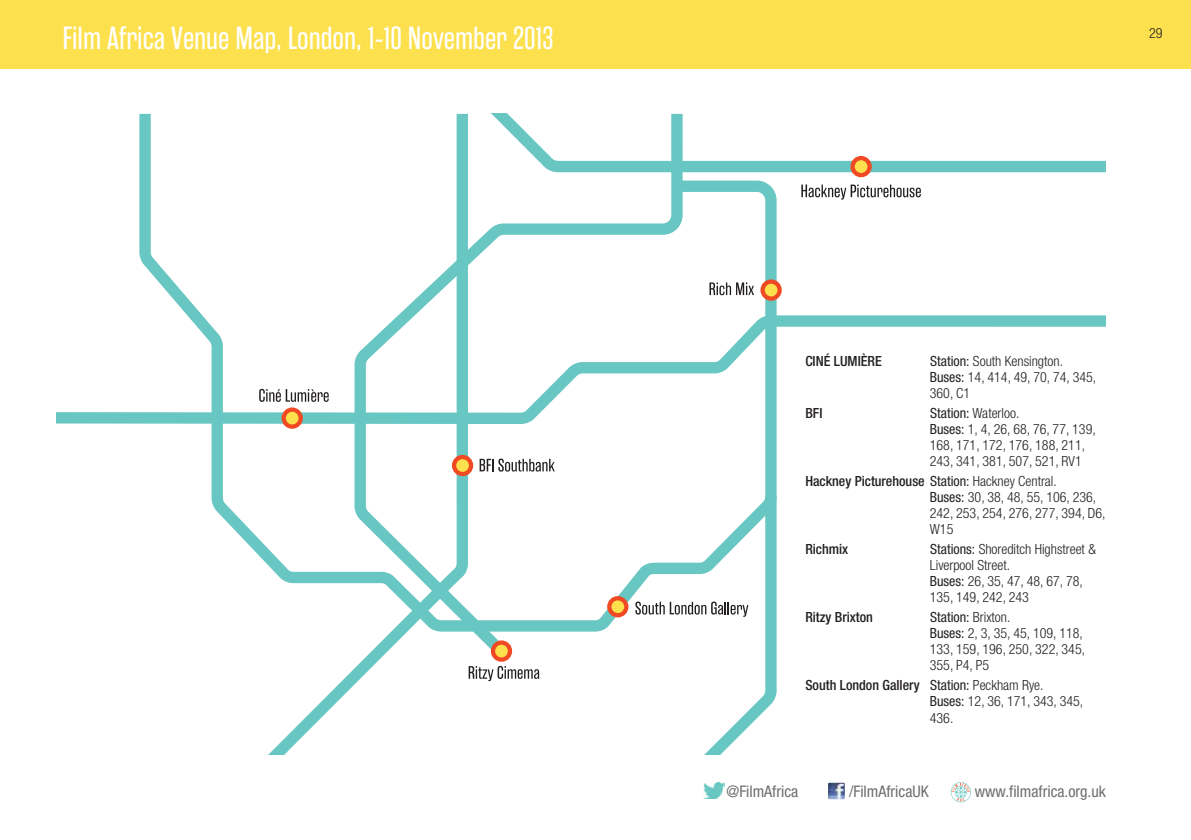
<style>
.page{position:relative;width:1191px;height:840px;background:#fff}
.page>*{position:absolute;margin:0;border:0;box-sizing:border-box;transform-origin:0 0}
.t1{font:32px "Rama Gothic E";color:#fff}
.t2{font:condensed 16px "Helvetica Neue";color:#6d6e70}
.t3{font:300 condensed 14px/16px "Helvetica Neue";color:#231f20}
.t4{font:500 condensed 14px "Helvetica Neue";color:#231f20}
.s1{font-weight:400}
.s2{font-weight:500}
</style>
<div class="page">
<svg style="left:57px;top:315px;width:1049px;height:109px"></svg>
<svg style="left:269px;top:637px;width:133px;height:117px"></svg>
<svg style="left:782px;top:156px;width:324px;height:22px"></svg>
<svg style="left:705px;top:637px;width:72px;height:117px"></svg>
<svg style="left:130px;top:113px;width:652px;height:524px"></svg>
<svg style="left:852px;top:158px;width:17px;height:17px"></svg>
<div style="left:850px;top:156px;width:21px;height:21px;border:4px solid #f04923;border-radius:50%"></div>
<svg style="left:609px;top:598px;width:17px;height:17px"></svg>
<div style="left:607px;top:595px;width:21px;height:22px;border:4px solid #f04923;border-radius:50%"></div>
<svg style="left:493px;top:642px;width:17px;height:17px"></svg>
<div style="left:491px;top:640px;width:21px;height:21px;border:4px solid #f04923;border-radius:50%"></div>
<div style="left:762px;top:281px;width:17px;height:17px;background:#fde04d;border-radius:50%"></div>
<div style="left:760px;top:279px;width:21px;height:21px;border:4px solid #f04923;border-radius:50%"></div>
<svg style="left:284px;top:409px;width:17px;height:17px"></svg>
<div style="left:281px;top:407px;width:22px;height:21px;border:4px solid #f04923;border-radius:50%"></div>
<svg style="left:454px;top:456px;width:17px;height:17px"></svg>
<div style="left:452px;top:454px;width:21px;height:22px;border:4px solid #f04923;border-radius:50%"></div>
<svg style="left:801px;top:184px;width:120px;height:15px"></svg>
<svg style="left:709px;top:282px;width:45px;height:13px"></svg>
<svg style="left:259px;top:388px;width:70px;height:13px"></svg>
<svg style="left:635px;top:601px;width:113px;height:15px"></svg>
<svg style="left:468px;top:665px;width:71px;height:15px"></svg>
<svg style="left:479px;top:458px;width:76px;height:13px"></svg>
<div style="left:0;top:0;width:1191px;height:68px;background:#fde04d"></div>
<img style="left:704px;top:782px;width:20px;height:16px">
<img style="left:828px;top:782px;width:16px;height:16px">
<svg style="left:950px;top:782px;width:21px;height:19px"></svg>
<h1 class="t1" style="left:63px;top:25px;width:492px">Film Africa Venue Map, London, 1-10 November 2013</h1>
<p class="t3" style="left:1149px;top:27px;width:15px">29</p>
<p class="t4" style="left:805px;top:356px;width:78px">CINÉ LUMIÈRE</p>
<p class="t3" style="left:930px;top:354px;width:168px"><span class="s1">Station:</span> South Kensington.<br><span class="s1">Buses:</span> 14, 414, 49, 70, 74, 345,<br>360, C1</p>
<p class="t4" style="left:805px;top:408px;width:19px">BFI</p>
<p class="t3" style="left:930px;top:406px;width:167px"><span class="s1">Station:</span> Waterloo.<br><span class="s1">Buses:</span> 1, 4, 26, 68, 76, 77, 139,<br>168, 171, 172, 176, 188, 211,<br>243, 341, 381, 507, 521, RV1</p>
<p class="t3" style="left:930px;top:474px;width:177px;text-indent:-125px"><span class="s2">Hackney Picturehouse</span> <span class="s1">Station:</span> Hackney Central.<br><span class="s1">Buses:</span> 30, 38, 48, 55, 106, 236,<br>242, 253, 254, 276, 277, 394, D6,<br>W15</p>
<p class="t4" style="left:805px;top:544px;width:44px">Richmix</p>
<p class="t3" style="left:930px;top:542px;width:167px"><span class="s1">Stations:</span> Shoreditch Highstreet &amp;<br>Liverpool Street.<br><span class="s1">Buses:</span> 26, 35, 47, 48, 67, 78,<br>135, 149, 242, 243</p>
<p class="t4" style="left:805px;top:612px;width:69px">Ritzy Brixton</p>
<p class="t3" style="left:930px;top:610px;width:157px"><span class="s1">Station:</span> Brixton.<br><span class="s1">Buses:</span> 2, 3, 35, 45, 109, 118,<br>133, 159, 196, 250, 322, 345,<br>355, P4, P5</p>
<p class="t3" style="left:930px;top:678px;width:155px;text-indent:-125px"><span class="s2">South London Gallery</span> <span class="s1">Station:</span> Peckham Rye.<br><span class="s1">Buses:</span> 12, 36, 171, 343, 345,<br>436.</p>
<p class="t2" style="left:726px;top:784px;width:73px">@FilmAfrica</p>
<p class="t2" style="left:849px;top:784px;width:81px">/FilmAfricaUK</p>
<p class="t2" style="left:975px;top:784px;width:133px">www.filmafrica.org.uk</p>
</div>
